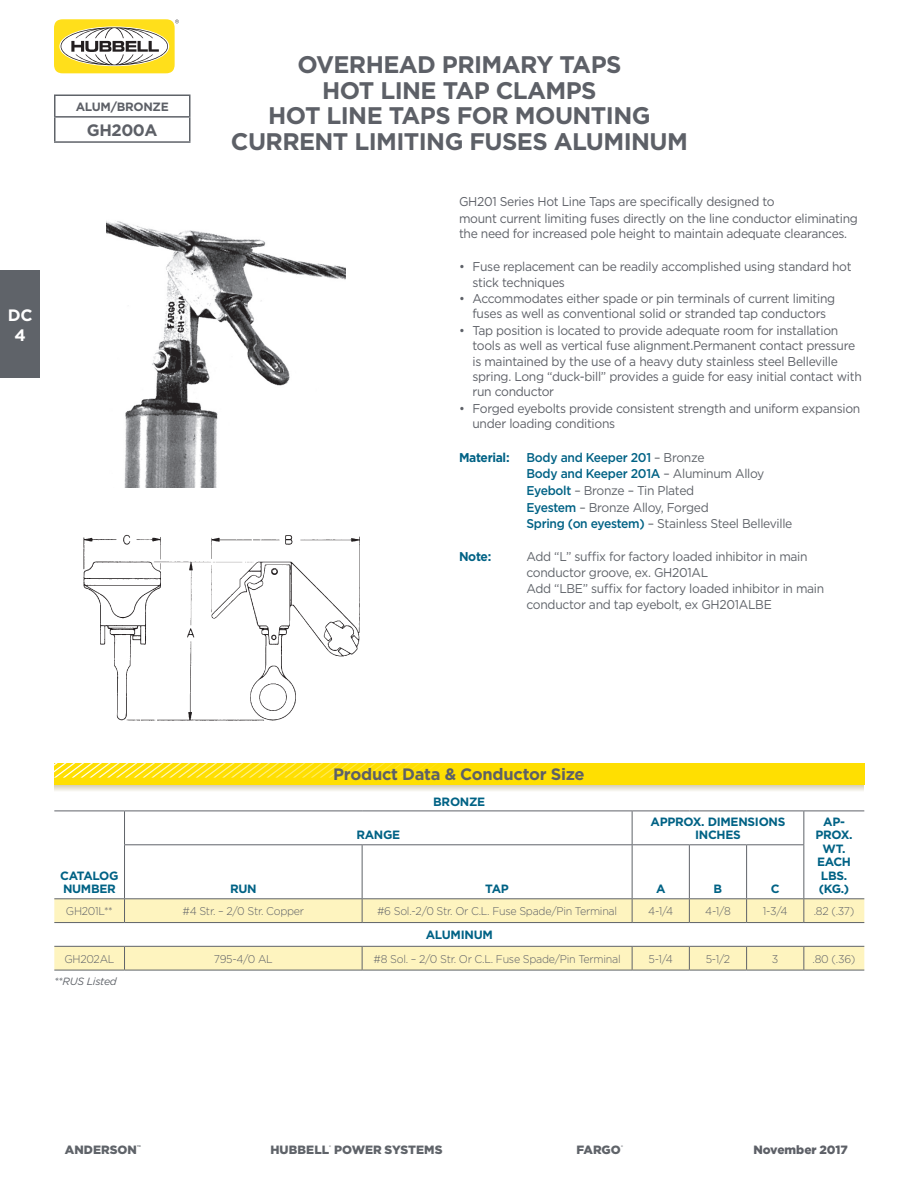
<style>
.page{position:relative;width:918px;height:1188px;background:#fff}
.page>*{position:absolute;margin:0;border:0;box-sizing:border-box;transform-origin:0 0}
.t1{font:700 24px/25.5px "Gotham";letter-spacing:-.025em;color:#5d6067;text-align:center}
.t2{font:700 16.5px "Gotham";letter-spacing:-.02em;color:#5d6067}
.t3{font:700 16.5px/19.8px "Gotham";color:#fff;text-align:center}
.t4{font:12.75px/15.3px "Gotham";letter-spacing:-.025em;color:#5d6067;scale:.95 1}
.t5{font:12.75px/16.6px "Gotham";letter-spacing:-.025em;color:#5f6369;scale:.95 1}
.t6{font:700 12.75px "Gotham";letter-spacing:-.025em;color:#006285;scale:.95 1}
.t7{font:700 12px/13.5px "Gotham";letter-spacing:-.025em;color:#006285;text-align:center}
.t8{font:900 12px "Gotham";color:#5f6369}
.t9{font:900 12px "Gotham";letter-spacing:-.005em;color:#5d6067}
.t10{font:700 12px "Gotham";letter-spacing:-.025em;color:#5d6067}
.t11{font:300 11.25px "Gotham";letter-spacing:-.025em;color:#5d6067;scale:.95 1}
.t12{font:italic 10.5px "Gotham";letter-spacing:-.025em;color:#5f6369}
.t13{font:900 5.25px "Gotham";color:#5f6369}
.s1{font-weight:500;color:#006285}
</style>
<div class="page">
<div style="left:0;top:270px;width:41px;height:108px;background:#5f6369"></div>
<div style="left:54px;top:19px;width:121px;height:54px;background:#ffdf1b;border-radius:9px"></div>
<svg style="left:61px;top:27px;width:107px;height:38px;background:#cbc5a5"></svg>
<svg style="left:175px;top:20px;width:4px;height:3px"></svg>
<svg style="left:54px;top:899px;width:810px;height:71px;fill:#fef4bf"></svg>
<hr style="left:54px;top:811px;width:71px;height:1px;background:#5f6369">
<hr style="left:125px;top:811px;width:237px;height:1px;background:#5f6369">
<hr style="left:124px;top:811px;width:1px;height:33px;background:#5f6369">
<hr style="left:362px;top:811px;width:270px;height:1px;background:#5f6369">
<hr style="left:632px;top:811px;width:57px;height:1px;background:#5f6369">
<hr style="left:632px;top:811px;width:1px;height:33px;background:#5f6369">
<hr style="left:689px;top:811px;width:58px;height:1px;background:#5f6369">
<hr style="left:747px;top:811px;width:57px;height:1px;background:#5f6369">
<hr style="left:804px;top:811px;width:60px;height:1px;background:#5f6369">
<hr style="left:803px;top:811px;width:1px;height:33px;background:#5f6369">
<hr style="left:124px;top:844px;width:238px;height:1px;background:#5f6369">
<hr style="left:124px;top:845px;width:1px;height:53px;background:#5f6369">
<hr style="left:362px;top:844px;width:270px;height:1px;background:#5f6369">
<hr style="left:362px;top:845px;width:1px;height:53px;background:#5f6369">
<hr style="left:632px;top:844px;width:57px;height:1px;background:#5f6369">
<hr style="left:632px;top:845px;width:1px;height:53px;background:#5f6369">
<hr style="left:689px;top:844px;width:58px;height:1px;background:#5f6369">
<hr style="left:689px;top:845px;width:1px;height:53px;background:#5f6369">
<hr style="left:747px;top:844px;width:57px;height:1px;background:#5f6369">
<hr style="left:746px;top:845px;width:1px;height:53px;background:#5f6369">
<hr style="left:803px;top:845px;width:1px;height:53px;background:#5f6369">
<hr style="left:54px;top:898px;width:71px;height:1px;background:#5f6369">
<hr style="left:125px;top:898px;width:237px;height:1px;background:#5f6369">
<svg style="left:124px;top:899px;width:1px;height:23px"></svg>
<hr style="left:362px;top:898px;width:270px;height:1px;background:#5f6369">
<svg style="left:362px;top:899px;width:1px;height:23px"></svg>
<hr style="left:632px;top:898px;width:57px;height:1px;background:#5f6369">
<svg style="left:632px;top:899px;width:1px;height:23px"></svg>
<hr style="left:689px;top:898px;width:58px;height:1px;background:#5f6369">
<svg style="left:689px;top:899px;width:1px;height:23px"></svg>
<hr style="left:747px;top:898px;width:57px;height:1px;background:#5f6369">
<svg style="left:746px;top:899px;width:1px;height:23px"></svg>
<hr style="left:804px;top:898px;width:60px;height:1px;background:#5f6369">
<svg style="left:803px;top:899px;width:1px;height:23px"></svg>
<hr style="left:54px;top:922px;width:71px;height:1px;background:#5f6369">
<hr style="left:125px;top:922px;width:237px;height:1px;background:#5f6369">
<hr style="left:362px;top:922px;width:270px;height:1px;background:#5f6369">
<hr style="left:632px;top:922px;width:57px;height:1px;background:#5f6369">
<hr style="left:689px;top:922px;width:58px;height:1px;background:#5f6369">
<hr style="left:747px;top:922px;width:57px;height:1px;background:#5f6369">
<hr style="left:804px;top:922px;width:60px;height:1px;background:#5f6369">
<hr style="left:54px;top:946px;width:71px;height:1px;background:#5f6369">
<hr style="left:125px;top:946px;width:237px;height:1px;background:#5f6369">
<svg style="left:124px;top:947px;width:1px;height:23px"></svg>
<hr style="left:362px;top:946px;width:270px;height:1px;background:#5f6369">
<svg style="left:362px;top:947px;width:1px;height:23px"></svg>
<hr style="left:632px;top:946px;width:57px;height:1px;background:#5f6369">
<svg style="left:632px;top:947px;width:1px;height:23px"></svg>
<hr style="left:689px;top:946px;width:58px;height:1px;background:#5f6369">
<svg style="left:689px;top:947px;width:1px;height:23px"></svg>
<hr style="left:747px;top:946px;width:57px;height:1px;background:#5f6369">
<svg style="left:746px;top:947px;width:1px;height:23px"></svg>
<hr style="left:804px;top:946px;width:60px;height:1px;background:#5f6369">
<svg style="left:803px;top:947px;width:1px;height:23px"></svg>
<hr style="left:54px;top:970px;width:71px;height:1px;background:#5f6369">
<hr style="left:125px;top:970px;width:237px;height:1px;background:#5f6369">
<hr style="left:362px;top:970px;width:270px;height:1px;background:#5f6369">
<hr style="left:632px;top:970px;width:57px;height:1px;background:#5f6369">
<hr style="left:689px;top:970px;width:58px;height:1px;background:#5f6369">
<hr style="left:747px;top:970px;width:57px;height:1px;background:#5f6369">
<hr style="left:804px;top:970px;width:60px;height:1px;background:#5f6369">
<hr style="left:54px;top:94px;width:137px;height:2px;background:#5f6369">
<hr style="left:54px;top:96px;width:2px;height:20px;background:#5f6369">
<hr style="left:189px;top:96px;width:2px;height:20px;background:#5f6369">
<hr style="left:54px;top:116px;width:137px;height:2px;background:#5f6369">
<hr style="left:54px;top:118px;width:2px;height:23px;background:#5f6369">
<hr style="left:189px;top:118px;width:2px;height:23px;background:#5f6369">
<hr style="left:54px;top:141px;width:137px;height:2px;background:#5f6369">
<svg style="left:54px;top:784px;width:810px;height:7px;background:#ebe2b5"></svg>
<div style="left:54px;top:763px;width:810px;height:21px;background:#ffdf01"></div>
<svg style="left:54px;top:763px;width:388px;height:15px"></svg>
<img style="left:83px;top:534px;width:277px;height:187px">
<img style="left:106px;top:221px;width:240px;height:266px">
<p class="t10" style="left:76px;top:101px;width:95px">ALUM/BRONZE</p>
<p class="t2" style="left:87px;top:123px;width:72px">GH200A</p>
<p class="t3" style="left:8px;top:306px;width:26px">DC<br>4</p>
<h1 class="t1" style="left:231px;top:53px;width:458px">OVERHEAD PRIMARY TAPS<br>HOT LINE TAP CLAMPS<br>HOT LINE TAPS FOR MOUNTING<br>CURRENT LIMITING FUSES ALUMINUM</h1>
<p class="t4" style="left:459px;top:194px;width:421px;line-height:16.6px">GH201 Series Hot Line Taps are specifically designed to<br>mount current limiting fuses directly on the line conductor eliminating</p>
<p class="t4" style="left:459px;top:226px;width:410px">the need for increased pole height to maintain adequate clearances.</p>
<p class="t4" style="left:473px;top:260px;width:401px;text-indent:-14px">• Fuse replacement can be readily accomplished using standard hot stick techniques</p>
<p class="t4" style="left:459px;top:292px;width:398px;text-align:center">• Accommodates either spade or pin terminals of current limiting fuses as well as conventional solid or stranded tap conductors</p>
<p class="t4" style="left:473px;top:324px;width:411px;text-indent:-14px">• Tap position is located to provide adequate room for installation tools as well as vertical fuse alignment.Permanent contact pressure is maintained by the use of a heavy duty stainless steel Belleville spring. Long “duck-bill” provides a guide for easy initial contact with run conductor</p>
<p class="t4" style="left:473px;top:401px;width:410px;text-indent:-14px">• Forged eyebolts provide consistent strength and uniform expansion under loading conditions</p>
<p class="t6" style="left:459px;top:451px;width:55px">Material:</p>
<p class="t5" style="left:526px;top:449px;width:281px"><span class="s1">Body and Keeper 201</span> – Bronze<br><span class="s1">Body and Keeper 201A</span> – Aluminum Alloy <span class="s1">Eyebolt</span> – Bronze – Tin Plated<br><span class="s1">Eyestem</span> – Bronze Alloy, Forged<br><span class="s1">Spring (on eyestem)</span> – Stainless Steel Belleville</p>
<p class="t6" style="left:459px;top:551px;width:35px">Note:</p>
<p class="t5" style="left:526px;top:550px;width:297px;line-height:15.3px">Add “L” suffix for factory loaded inhibitor in main conductor groove, ex. GH201AL</p>
<p class="t5" style="left:526px;top:582px;width:315px;line-height:15.3px">Add “LBE” suffix for factory loaded inhibitor in main conductor and tap eyebolt, ex GH201ALBE</p>
<p class="t2" style="left:333px;top:767px;width:253px">Product Data &amp; Conductor Size</p>
<p class="t7" style="left:60px;top:870px;width:60px;text-align:left">CATALOG<br>NUMBER</p>
<p class="t7" style="left:356px;top:829px;width:45px">RANGE</p>
<p class="t7" style="left:433px;top:795px;width:54px">BRONZE</p>
<p class="t7" style="left:651px;top:816px;width:136px">APPROX. DIMENSIONS<br>INCHES</p>
<p class="t7" style="left:815px;top:816px;width:39px">AP-<br>PROX.<br>WT.<br>EACH<br>LBS.</p>
<p class="t7" style="left:230px;top:883px;width:28px">RUN</p>
<p class="t7" style="left:485px;top:883px;width:25px">TAP</p>
<p class="t7" style="left:656px;top:883px;width:11px">A</p>
<p class="t7" style="left:714px;top:883px;width:10px">B</p>
<p class="t7" style="left:771px;top:883px;width:10px">C</p>
<p class="t7" style="left:819px;top:883px;width:32px">(KG.)</p>
<p class="t11" style="left:66px;top:906px;width:51px">GH201L**</p>
<p class="t11" style="left:182px;top:906px;width:130px">#4 Str. – 2/0 Str. Copper</p>
<p class="t11" style="left:377px;top:906px;width:254px">#6 Sol.-2/0 Str. Or C.L. Fuse Spade/Pin Terminal</p>
<p class="t11" style="left:648px;top:906px;width:28px">4-1/4</p>
<p class="t11" style="left:705px;top:906px;width:28px">4-1/8</p>
<p class="t11" style="left:763px;top:906px;width:27px">1-3/4</p>
<p class="t11" style="left:814px;top:906px;width:44px">.82 (.37)</p>
<p class="t7" style="left:426px;top:929px;width:69px">ALUMINUM</p>
<p class="t11" style="left:64px;top:954px;width:54px">GH202AL</p>
<p class="t11" style="left:214px;top:954px;width:64px">795-4/0 AL</p>
<p class="t11" style="left:374px;top:954px;width:262px">#8 Sol. – 2/0 Str. Or C.L. Fuse Spade/Pin Terminal</p>
<p class="t11" style="left:649px;top:954px;width:27px">5-1/4</p>
<p class="t11" style="left:706px;top:954px;width:27px">5-1/2</p>
<p class="t11" style="left:772px;top:954px;width:8px">3</p>
<p class="t11" style="left:813px;top:954px;width:47px">.80 (.36)</p>
<p class="t12" style="left:54px;top:977px;width:64px">**RUS Listed</p>
<p class="t13" style="left:329px;top:1145px;width:3px">®</p>
<p class="t8" style="left:576px;top:1144px;width:46px">FARGO</p>
<p class="t13" style="left:621px;top:1145px;width:3px">®</p>
<p class="t9" style="left:753px;top:1144px;width:96px">November 2017</p>
<p class="t8" style="left:65px;top:1144px;width:74px">ANDERSON</p>
<p class="t13" style="left:137px;top:1145px;width:5px">™</p>
<p class="t8" style="left:270px;top:1144px;width:174px">HUBBELL POWER SYSTEMS</p>
</div>
